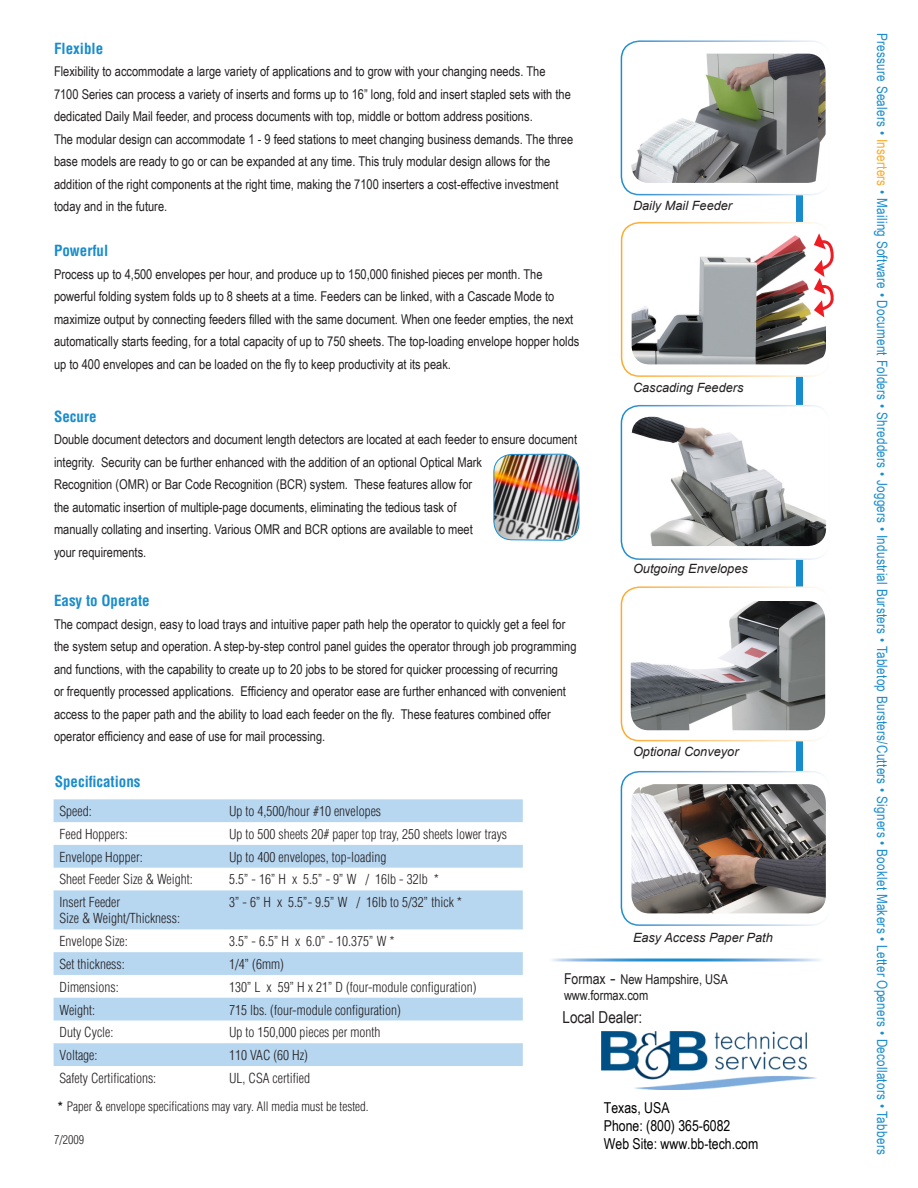
<style>
.page{position:relative;width:918px;height:1188px;background:#fff}
.page>*{position:absolute;margin:0;border:0;box-sizing:border-box;transform-origin:0 0}
.t1{font:16.5px "Arial Narrow";color:#231f20}
.t2{font:15px/18px "Arial Narrow";color:#000}
.t3{font:700 condensed 15px "Helvetica";color:#198ccd}
.t4{font:14.25px "Arial Narrow";letter-spacing:.02em;color:#198ccd}
.t5{font:13.5px/22.5px "Arial Narrow";color:#231f20}
.t6{font:300 condensed 13.5px "Helvetica";color:#231f20}
.t7{font:italic 12.75px "Arial";color:#231f20}
.t8{font:300 condensed 12.75px "Helvetica";color:#231f20}
.t9{font:300 condensed 12px "Helvetica";color:#231f20}
.s1{font-weight:700}
.s2{font-size:15px}
.s3{font-family:"Arial";font-size:16.5px}
.s4{color:#faa92a}
</style>
<div class="page">
<div style="left:796px;top:142px;width:7px;height:761px;background:#198ccd"></div>
<div style="left:622px;top:223px;width:208px;height:153px;background:#fff;border-radius:18px"></div>
<div style="left:621px;top:222px;width:210px;height:155px;border:2px solid #fff;border-radius:18px"></div>
<div style="left:621px;top:587px;width:209px;height:154px;background:#fff;border-radius:18px"></div>
<div style="left:621px;top:586px;width:210px;height:155px;border:2px solid #fff;border-radius:18px"></div>
<div style="left:621px;top:772px;width:209px;height:153px;background:#fff;border-radius:18px"></div>
<div style="left:621px;top:771px;width:210px;height:155px;border:2px solid #fff;border-radius:18px"></div>
<svg style="left:54px;top:799px;width:469px;height:267px;fill:#b7d6f0"></svg>
<div style="left:621px;top:41px;width:209px;height:154px;background:#fff;border-radius:18px"></div>
<div style="left:621px;top:40px;width:210px;height:155px;border:2px solid #fff;border-radius:18px"></div>
<img style="left:631px;top:784px;width:195px;height:129px">
<div style="left:621px;top:406px;width:209px;height:153px;background:#fff;border-radius:18px"></div>
<div style="left:621px;top:405px;width:210px;height:155px;border:2px solid #fff;border-radius:18px"></div>
<img style="left:631px;top:54px;width:195px;height:129px">
<img style="left:631px;top:601px;width:194px;height:129px">
<img style="left:493px;top:454px;width:87px;height:87px">
<img style="left:632px;top:235px;width:194px;height:129px">
<svg style="left:814px;top:233px;width:20px;height:84px"></svg>
<img style="left:632px;top:417px;width:194px;height:129px">
<div style="left:547px;top:958px;width:277px;height:4px;border:2px solid #fff"></div>
<img style="left:601px;top:1032px;width:215px;height:57px">
<p class="t3" style="left:54px;top:39px;width:51px">Flexible</p>
<p class="t5" style="left:54px;top:60px;width:518px">Flexibility to accommodate a large variety of applications and to grow with your changing needs. The<br>7100 Series can process a variety of inserts and forms up to 16” long, fold and insert stapled sets with the dedicated Daily Mail feeder, and process documents with top, middle or bottom address positions.</p>
<p class="t5" style="left:54px;top:127px;width:521px">The modular design can accommodate 1 - 9 feed stations to meet changing business demands. The three base models are ready to go or can be expanded at any time. This truly modular design allows for the addition of the right components at the right time, making the 7100 inserters a cost-effective investment today and in the future.</p>
<p class="t3" style="left:54px;top:242px;width:56px">Powerful</p>
<p class="t5" style="left:54px;top:262px;width:527px">Process up to 4,500 envelopes per hour, and produce up to 150,000 finished pieces per month. The powerful folding system folds up to 8 sheets at a time. Feeders can be linked, with a Cascade Mode to maximize output by connecting feeders filled with the same document. When one feeder empties, the next automatically starts feeding, for a total capacity of up to 750 sheets. The top-loading envelope hopper holds up to 400 envelopes and can be loaded on the fly to keep productivity at its peak.</p>
<p class="t3" style="left:54px;top:407px;width:44px">Secure</p>
<p class="t5" style="left:54px;top:428px;width:525px">Double document detectors and document length detectors are located at each feeder to ensure document integrity. Security can be further enhanced with the addition of an optional Optical Mark<br>Recognition (OMR) or Bar Code Recognition (BCR) system. These features allow for<br>the automatic insertion of multiple-page documents, eliminating the tedious task of<br>manually collating and inserting. Various OMR and BCR options are available to meet<br>your requirements.</p>
<p class="t3" style="left:54px;top:592px;width:97px">Easy to Operate</p>
<p class="t5" style="left:54px;top:612px;width:524px">The compact design, easy to load trays and intuitive paper path help the operator to quickly get a feel for the system setup and operation. A step-by-step control panel guides the operator through job programming and functions, with the capability to create up to 20 jobs to be stored for quicker processing of recurring<br>or frequently processed applications. Efficiency and operator ease are further enhanced with convenient access to the paper path and the ability to load each feeder on the fly. These features combined offer operator efficiency and ease of use for mail processing.</p>
<p class="t3" style="left:55px;top:772px;width:87px">Specifications</p>
<p class="t6" style="left:60px;top:803px;width:34px">Speed:</p>
<p class="t6" style="left:229px;top:803px;width:154px">Up to 4,500/hour #10 envelopes</p>
<p class="t6" style="left:60px;top:826px;width:70px">Feed Hoppers:</p>
<p class="t6" style="left:229px;top:826px;width:280px">Up to 500 sheets 20# paper top tray, 250 sheets lower trays</p>
<p class="t6" style="left:60px;top:848px;width:85px">Envelope Hopper:</p>
<p class="t6" style="left:229px;top:848px;width:159px">Up to 400 envelopes, top-loading</p>
<p class="t6" style="left:60px;top:871px;width:135px">Sheet Feeder Size &amp; Weight:</p>
<p class="t6" style="left:229px;top:871px;width:211px">5.5” - 16” H x 5.5” - 9” W / 16lb - 32lb *</p>
<p class="t6" style="left:60px;top:894px;width:62px">Insert Feeder</p>
<p class="t6" style="left:60px;top:910px;width:122px">Size &amp; Weight/Thickness:</p>
<p class="t6" style="left:229px;top:894px;width:235px">3” - 6” H x 5.5”- 9.5” W / 16lb to 5/32” thick *</p>
<p class="t7" style="left:633px;top:197px;width:101px">Daily Mail Feeder</p>
<p class="t7" style="left:633px;top:379px;width:112px">Cascading Feeders</p>
<p class="t7" style="left:633px;top:561px;width:116px">Outgoing Envelopes</p>
<p class="t7" style="left:633px;top:744px;width:107px">Optional Conveyor</p>
<p class="t6" style="left:60px;top:933px;width:70px">Envelope Size:</p>
<p class="t6" style="left:229px;top:933px;width:167px">3.5” - 6.5” H x 6.0” - 10.375” W *</p>
<p class="t6" style="left:60px;top:956px;width:67px">Set thickness:</p>
<p class="t6" style="left:229px;top:956px;width:56px">1/4” (6mm)</p>
<p class="t6" style="left:60px;top:978px;width:61px">Dimensions:</p>
<p class="t6" style="left:229px;top:978px;width:249px">130” L x 59” H x 21” D (four-module configuration)</p>
<p class="t6" style="left:60px;top:1001px;width:37px">Weight:</p>
<p class="t6" style="left:229px;top:1001px;width:173px">715 lbs. (four-module configuration)</p>
<p class="t6" style="left:60px;top:1024px;width:55px">Duty Cycle:</p>
<p class="t6" style="left:229px;top:1024px;width:153px">Up to 150,000 pieces per month</p>
<p class="t6" style="left:60px;top:1047px;width:39px">Voltage:</p>
<p class="t6" style="left:229px;top:1047px;width:80px">110 VAC (60 Hz)</p>
<p class="t6" style="left:60px;top:1070px;width:98px">Safety Certifications:</p>
<p class="t6" style="left:229px;top:1070px;width:82px">UL, CSA certified</p>
<p class="t8" style="left:57px;top:1099px;width:313px"><span class="s1">*</span> Paper &amp; envelope specifications may vary. All media must be tested.</p>
<p class="t9" style="left:54px;top:1132px;width:31px">7/2009</p>
<p class="t7" style="left:633px;top:930px;width:141px">Easy Access Paper Path</p>
<p class="t5" style="left:564px;top:968px;width:166px"><span class="s2">Formax</span> <span class="s3">-</span> New Hampshire, USA</p>
<p class="t5" style="left:564px;top:984px;width:86px">www.formax.com</p>
<p class="t1" style="left:562px;top:1005px;width:81px">Local Dealer:</p>
<p class="t2" style="left:604px;top:1098px;width:156px">Texas, USA<br>Phone: (800) 365-6082<br>Web Site: www.bb-tech.com</p>
<p class="t4" style="left:893px;top:33px;width:1123px;rotate:90deg">Pressure Sealers • <span class="s4">Inserters</span> • Mailing Software • Document Folders • Shredders • Joggers • Industrial Bursters • Tabletop Bursters/Cutters • Signers • Booklet Makers • Letter Openers • Decollators • Tabbers</p>
</div>
